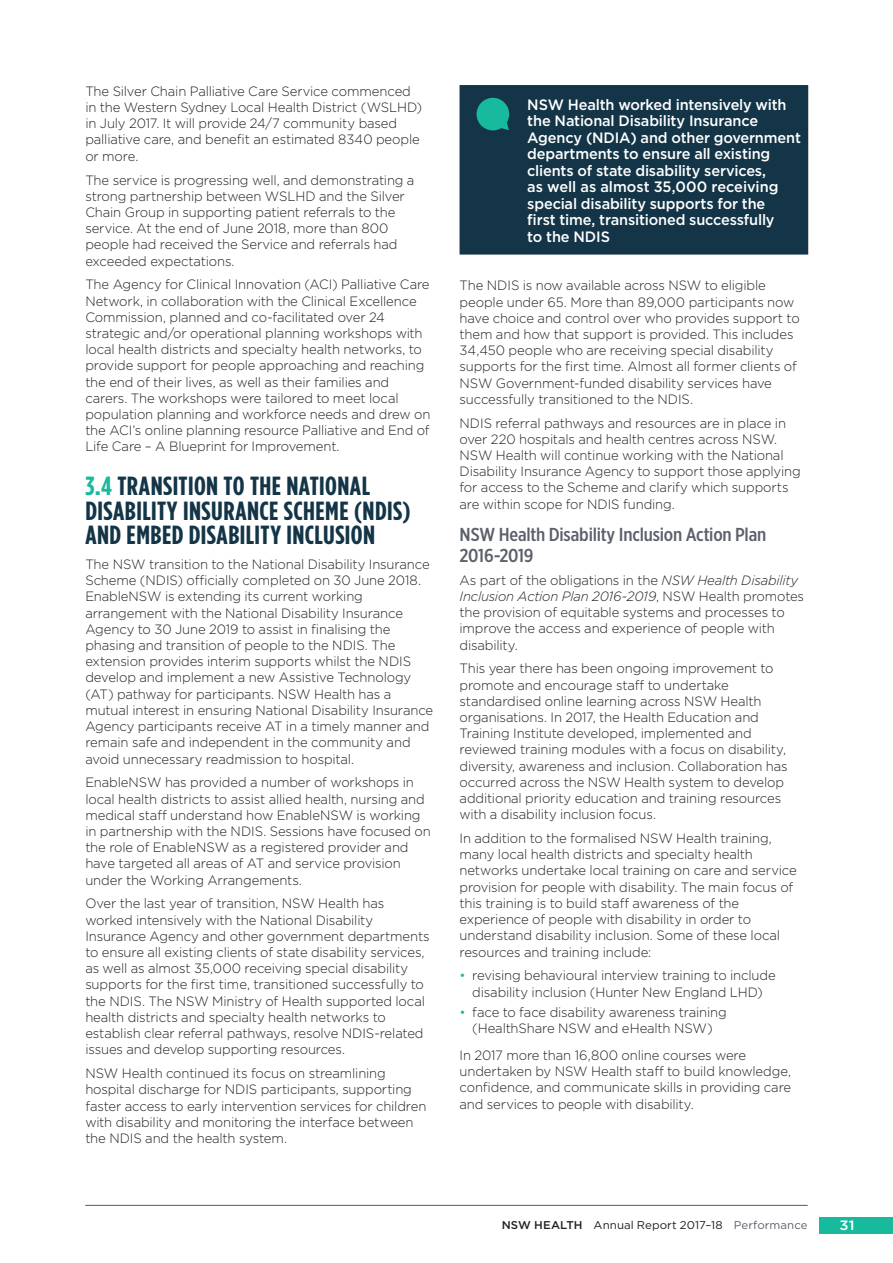
<style>
.page{position:relative;width:893px;height:1263px;background:#fff}
.page>*{position:absolute;margin:0;border:0;box-sizing:border-box;transform-origin:0 0}
.Priority_H2{font:700 26.25px/24.8px "Gotham Condensed";letter-spacing:.015em;color:#133547;scale:1.07 1}
.t1{font:500 18.75px/20.7px "Gotham X Narrow";letter-spacing:-.01em;color:#5b616b;scale:1.07 1}
.Infographic2{font:500 15px/16.5px "Gotham";letter-spacing:-.01em;color:#fff}
.Body{font:300 13.5px/16.2px "Gotham";letter-spacing:-.01em;color:#231f20}
.Bullets{font:300 13.5px/16.2px "Gotham";letter-spacing:-.01em;color:#231f20;text-align:center}
.Bullet_last{font:300 13.5px/16.2px "Gotham";letter-spacing:-.01em;color:#231f20;text-align:center}
.t2{font:500 13.5px "Gotham";color:#fff;scale:1.1 1}
.t3{font:11.25px "Gotham";letter-spacing:.005em;color:#231f20}
.s1{color:#17ba9d}
.s2{font-style:italic}
.s3{font-weight:500}
.s4{color:#5b616b}
</style>
<div class="page">
<div style="left:819px;top:1217px;width:74px;height:17px;background:#17ba9d"></div>
<hr style="left:85px;top:1205px;width:723px;height:1px;background:#5b616b">
<div style="left:460px;top:85px;width:348px;height:170px;background:#133547"></div>
<svg style="left:477px;top:98px;width:32px;height:32px"></svg>
<p class="Body" style="left:85px;top:83px;width:338px">The Silver Chain Palliative Care Service commenced in the Western Sydney Local Health District (WSLHD) in July 2017. It will provide 24/7 community based palliative care, and benefit an estimated 8340 people or more.</p>
<p class="Body" style="left:85px;top:171px;width:331px">The service is progressing well, and demonstrating a strong partnership between WSLHD and the Silver Chain Group in supporting patient referrals to the service. At the end of June 2018, more than 800 people had received the Service and referrals had exceeded expectations.</p>
<p class="Body" style="left:85px;top:276px;width:347px">The Agency for Clinical Innovation (ACI) Palliative Care Network, in collaboration with the Clinical Excellence Commission, planned and co-facilitated over 24 strategic and/or operational planning workshops with local health districts and specialty health networks, to provide support for people approaching and reaching the end of their lives, as well as their families and carers. The workshops were tailored to meet local population planning and workforce needs and drew on the ACI’s online planning resource Palliative and End of Life Care – A Blueprint for Improvement.</p>
<p class="Priority_H2" style="left:85px;top:473px;width:306px"><span class="s1">3.4</span> TRANSITION TO THE NATIONAL<br>DISABILITY INSURANCE SCHEME (NDIS)<br>AND EMBED DISABILITY INCLUSION</p>
<p class="Body" style="left:85px;top:556px;width:349px">The NSW transition to the National Disability Insurance Scheme (NDIS) officially completed on 30 June 2018.<br>EnableNSW is extending its current working arrangement with the National Disability Insurance Agency to 30 June 2019 to assist in finalising the phasing and transition of people to the NDIS. The extension provides interim supports whilst the NDIS develop and implement a new Assistive Technology (AT) pathway for participants. NSW Health has a mutual interest in ensuring National Disability Insurance Agency participants receive AT in a timely manner and remain safe and independent in the community and avoid unnecessary readmission to hospital.</p>
<p class="Body" style="left:85px;top:774px;width:347px">EnableNSW has provided a number of workshops in local health districts to assist allied health, nursing and medical staff understand how EnableNSW is working in partnership with the NDIS. Sessions have focused on the role of EnableNSW as a registered provider and have targeted all areas of AT and service provision under the Working Arrangements.</p>
<p class="Body" style="left:85px;top:895px;width:346px">Over the last year of transition, NSW Health has worked intensively with the National Disability Insurance Agency and other government departments to ensure all existing clients of state disability services, as well as almost 35,000 receiving special disability supports for the first time, transitioned successfully to the NDIS. The NSW Ministry of Health supported local health districts and specialty health networks to establish clear referral pathways, resolve NDIS-related issues and develop supporting resources.</p>
<p class="Body" style="left:85px;top:1065px;width:343px">NSW Health continued its focus on streamlining hospital discharge for NDIS participants, supporting faster access to early intervention services for children with disability and monitoring the interface between the NDIS and the health system.</p>
<p class="Infographic2" style="left:527px;top:96px;width:275px">NSW Health worked intensively with the National Disability Insurance Agency (NDIA) and other government departments to ensure all existing clients of state disability services,<br>as well as almost 35,000 receiving special disability supports for the<br>first time, transitioned successfully<br>to the NDIS</p>
<p class="Body" style="left:460px;top:277px;width:342px">The NDIS is now available across NSW to eligible people under 65. More than 89,000 participants now have choice and control over who provides support to them and how that support is provided. This includes 34,450 people who are receiving special disability supports for the first time. Almost all former clients of NSW Government-funded disability services have successfully transitioned to the NDIS.</p>
<p class="Body" style="left:460px;top:414px;width:343px">NDIS referral pathways and resources are in place in over 220 hospitals and health centres across NSW.<br>NSW Health will continue working with the National Disability Insurance Agency to support those applying for access to the Scheme and clarify which supports are within scope for NDIS funding.</p>
<h3 class="t1" style="left:460px;top:524px;width:288px">NSW Health Disability Inclusion Action Plan<br>2016-2019</h3>
<p class="Body" style="left:460px;top:571px;width:346px">As part of the obligations in the <span class="s2">NSW Health Disability Inclusion Action Plan 2016-2019</span>, NSW Health promotes the provision of equitable systems and processes to improve the access and experience of people with disability.</p>
<p class="Body" style="left:460px;top:660px;width:330px">This year there has been ongoing improvement to promote and encourage staff to undertake standardised online learning across NSW Health organisations. In 2017, the Health Education and Training Institute developed, implemented and reviewed training modules with a focus on disability, diversity, awareness and inclusion. Collaboration has occurred across the NSW Health system to develop additional priority education and training resources with a disability inclusion focus.</p>
<p class="Body" style="left:460px;top:830px;width:339px">In addition to the formalised NSW Health training, many local health districts and specialty health networks undertake local training on care and service provision for people with disability. The main focus of this training is to build staff awareness of the experience of people with disability in order to understand disability inclusion. Some of these local resources and training include:</p>
<p class="Bullets" style="left:460px;top:967px;width:318px"><span class="s1">•</span> revising behavioural interview training to include disability inclusion (Hunter New England LHD)</p>
<p class="Bullet_last" style="left:460px;top:1004px;width:269px"><span class="s1">•</span> face to face disability awareness training (HealthShare NSW and eHealth NSW)</p>
<p class="Body" style="left:460px;top:1047px;width:333px">In 2017 more than 16,800 online courses were undertaken by NSW Health staff to build knowledge, confidence, and communicate skills in providing care and services to people with disability.</p>
<p class="t3" style="left:502px;top:1218px;width:307px"><span class="s3">NSW HEALTH</span> Annual Report 2017–18 <span class="s4">Performance</span></p>
<p class="t2" style="left:839px;top:1217px;width:15px">31</p>
</div>
